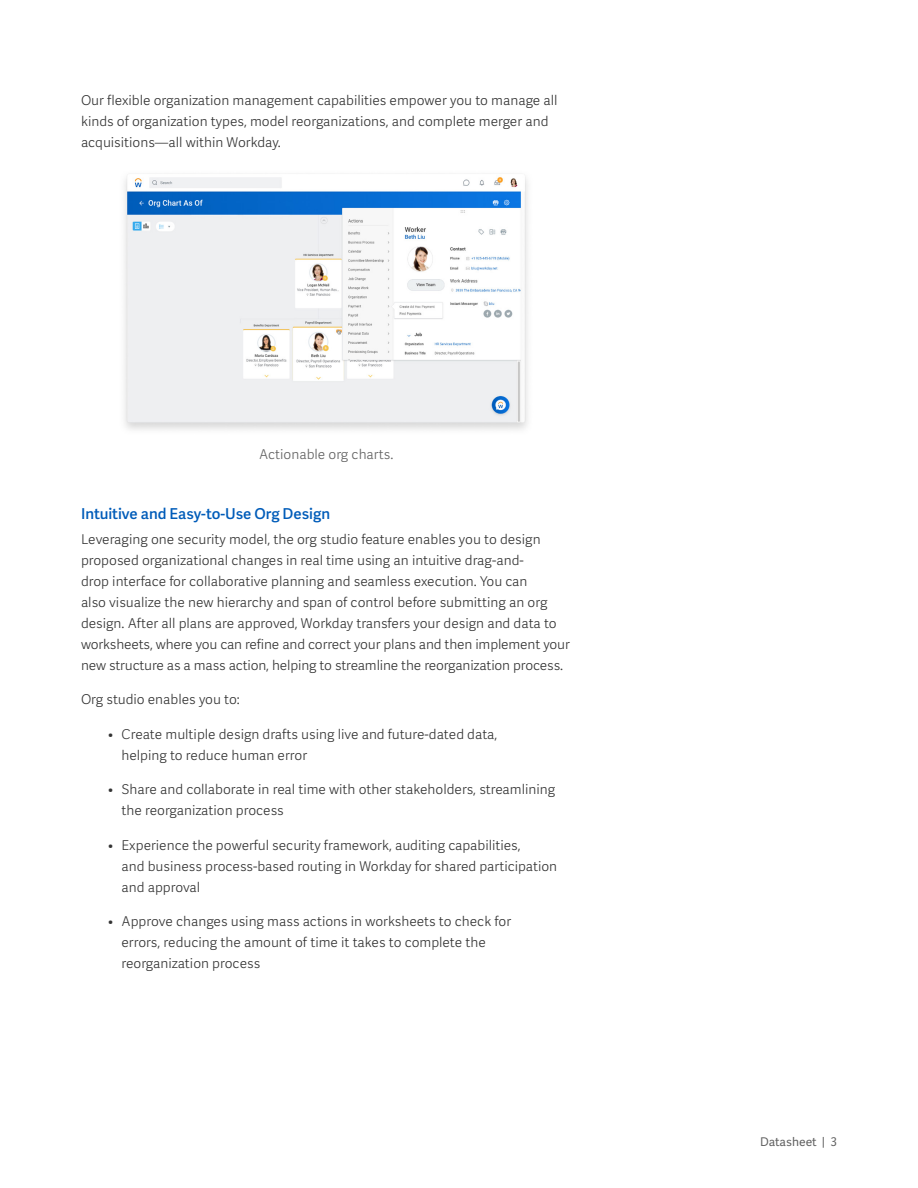
<style>
.page{position:relative;width:918px;height:1188px;background:#fff}
.page>*{position:absolute;margin:0;border:0;box-sizing:border-box;transform-origin:0 0}
.Heading_2{font:500 15px "Workday Adelle Sans";color:#005cb9}
.Body{font:300 13.5px/21px "Workday Adelle Sans";color:#333}
.t1{font:300 13.5px "Workday Adelle Sans";color:#616161}
.t2{font:12px "Workday Adelle Sans";letter-spacing:-.005em;color:#616161}
</style>
<div class="page">
<img style="left:124px;top:177px;width:404px;height:253px">
<p class="Body" style="left:81px;top:90px;width:478px">Our flexible organization management capabilities empower you to manage all kinds of organization types, model reorganizations, and complete merger and acquisitions—all within Workday.</p>
<p class="t1" style="left:259px;top:447px;width:136px">Actionable org charts.</p>
<p class="Heading_2" style="left:81px;top:505px;width:251px">Intuitive and Easy-to-Use Org Design</p>
<p class="Body" style="left:81px;top:529px;width:490px">Leveraging one security model, the org studio feature enables you to design proposed organizational changes in real time using an intuitive drag-and-<br>drop interface for collaborative planning and seamless execution. You can<br>also visualize the new hierarchy and span of control before submitting an org design. After all plans are approved, Workday transfers your design and data to worksheets, where you can refine and correct your plans and then implement your new structure as a mass action, helping to streamline the reorganization process.</p>
<p class="Body" style="left:81px;top:689px;width:160px">Org studio enables you to:</p>
<p class="Body" style="left:122px;top:724px;width:377px;text-indent:-14px">• Create multiple design drafts using live and future-dated data, helping to reduce human error</p>
<p class="Body" style="left:122px;top:779px;width:435px;text-indent:-14px">• Share and collaborate in real time with other stakeholders, streamlining the reorganization process</p>
<p class="Body" style="left:122px;top:835px;width:437px;text-indent:-14px">• Experience the powerful security framework, auditing capabilities,<br>and business process-based routing in Workday for shared participation and approval</p>
<p class="Body" style="left:122px;top:911px;width:391px;text-indent:-14px">• Approve changes using mass actions in worksheets to check for errors, reducing the amount of time it takes to complete the reorganization process</p>
<p class="t2" style="left:760px;top:1135px;width:78px">Datasheet | 3</p>
</div>
